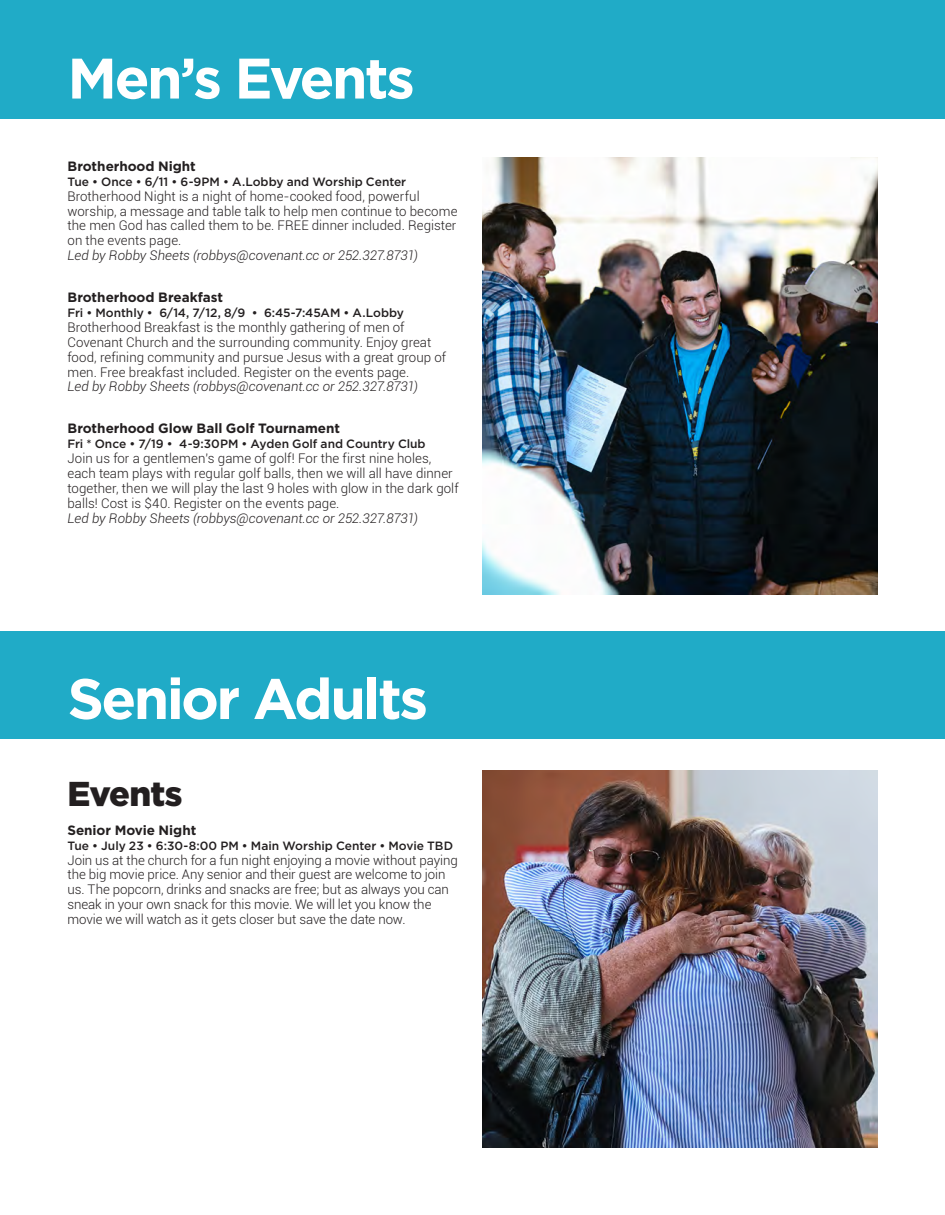
<style>
.page{position:relative;width:945px;height:1215px;background:#fff}
.page>*{position:absolute;margin:0;border:0;box-sizing:border-box;transform-origin:0 0}
.Catalog_Description_Nested{font:700 57px "Gotham";letter-spacing:-.045em;color:#fff}
.Category{font:900 34.5px "Gotham";letter-spacing:-.02em;color:#231f20}
.Catalog_Description_Nested-2{font:700 13.5px "Gotham";letter-spacing:-.005em;color:#231f20}
.Catalog_Description_Nested-3{font:300 13.35px/14.9px "Roboto";color:#231f20}
.Catalog_Description_Nested-4{font:500 12px "Gotham";color:#231f20}
.s1{font-style:italic}
</style>
<div class="page">
<div style="left:0;top:0;width:945px;height:119px;background:#20abc7"></div>
<div style="left:0;top:631px;width:945px;height:108px;background:#20abc7"></div>
<img style="left:483px;top:157px;width:395px;height:437px">
<img style="left:483px;top:770px;width:395px;height:378px">
<p class="Catalog_Description_Nested" style="left:68px;top:41px;width:349px">Men’s Events</p>
<p class="Catalog_Description_Nested-2" style="left:68px;top:157px;width:130px">Brotherhood Night</p>
<p class="Catalog_Description_Nested-4" style="left:68px;top:174px;width:340px">Tue • Once • 6/11 • 6-9PM • A.Lobby and Worship Center</p>
<p class="Catalog_Description_Nested-3" style="left:68px;top:188px;width:392px">Brotherhood Night is a night of home-cooked food, powerful worship, a message and table talk to help men continue to become the men God has called them to be. FREE dinner included. Register on the events page.<br><span class="s1">Led by Robby Sheets (robbys@covenant.cc or 252.327.8731)</span></p>
<p class="Catalog_Description_Nested-2" style="left:68px;top:288px;width:157px">Brotherhood Breakfast</p>
<p class="Catalog_Description_Nested-4" style="left:68px;top:305px;width:338px">Fri • Monthly • 6/14, 7/12, 8/9 • 6:45-7:45AM • A.Lobby</p>
<p class="Catalog_Description_Nested-3" style="left:68px;top:319px;width:380px">Brotherhood Breakfast is the monthly gathering of men of Covenant Church and the surrounding community. Enjoy great food, refining community and pursue Jesus with a great group of men. Free breakfast included. Register on the events page.<br><span class="s1">Led by Robby Sheets (robbys@covenant.cc or 252.327.8731)</span></p>
<p class="Catalog_Description_Nested-2" style="left:68px;top:420px;width:274px">Brotherhood Glow Ball Golf Tournament</p>
<p class="Catalog_Description_Nested-4" style="left:68px;top:436px;width:360px">Fri * Once • 7/19 • 4-9:30PM • Ayden Golf and Country Club</p>
<p class="Catalog_Description_Nested-3" style="left:68px;top:451px;width:393px">Join us for a gentlemen's game of golf! For the first nine holes, each team plays with regular golf balls, then we will all have dinner together, then we will play the last 9 holes with glow in the dark golf balls! Cost is $40. Register on the events page.<br><span class="s1">Led by Robby Sheets (robbys@covenant.cc or 252.327.8731)</span></p>
<p class="Catalog_Description_Nested" style="left:68px;top:661px;width:362px">Senior Adults</p>
<p class="Category" style="left:68px;top:770px;width:117px">Events</p>
<p class="Catalog_Description_Nested-2" style="left:68px;top:821px;width:130px">Senior Movie Night</p>
<p class="Catalog_Description_Nested-4" style="left:68px;top:838px;width:387px">Tue • July 23 • 6:30-8:00 PM • Main Worship Center • Movie TBD</p>
<p class="Catalog_Description_Nested-3" style="left:68px;top:852px;width:392px">Join us at the church for a fun night enjoying a movie without paying the big movie price. Any senior and their guest are welcome to join us. The popcorn, drinks and snacks are free; but as always you can sneak in your own snack for this movie. We will let you know the movie we will watch as it gets closer but save the date now.</p>
</div>
